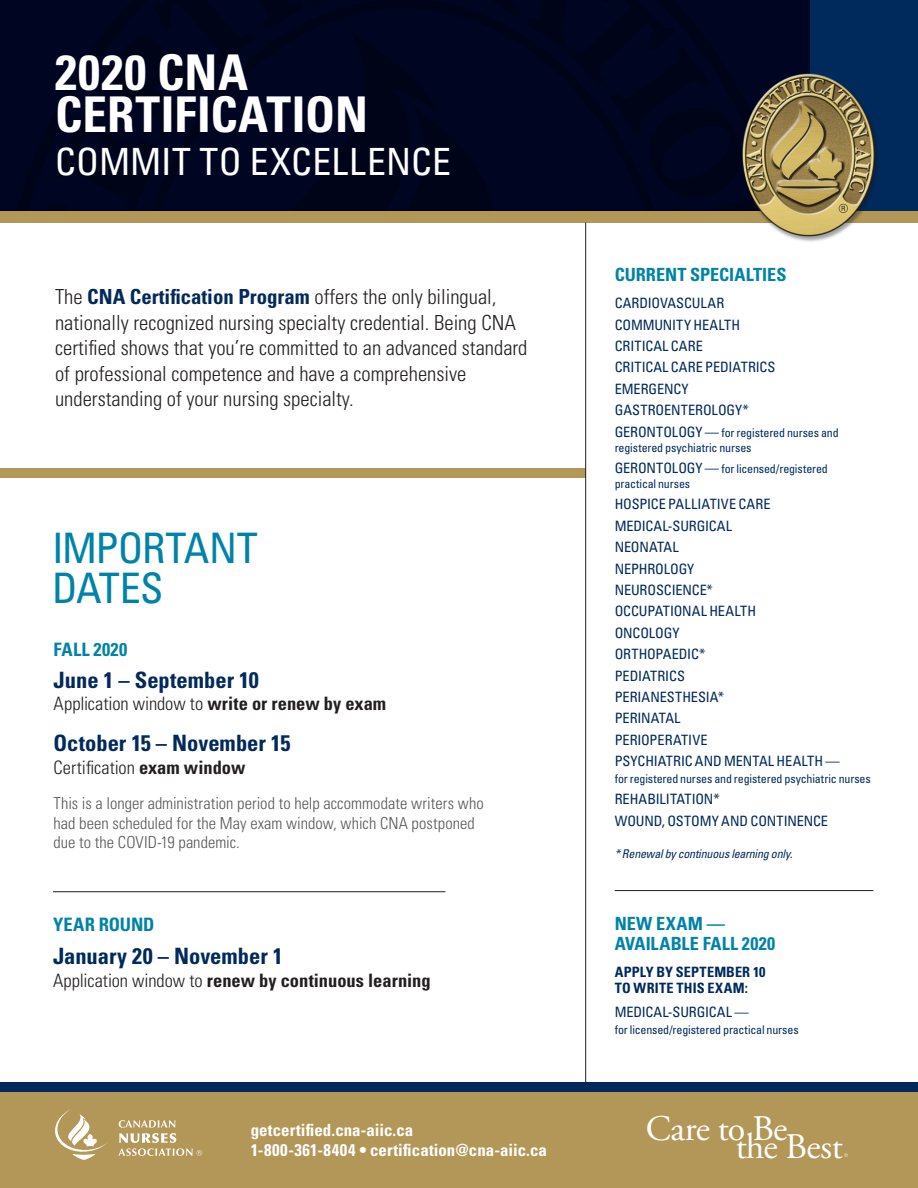
<style>
.page{position:relative;width:918px;height:1188px;background:#fff}
.page>*{position:absolute;margin:0;border:0;box-sizing:border-box;transform-origin:0 0}
.t1{font:700 condensed 49.2px/42.8px "Univers LT Std";letter-spacing:.01em;color:#fff}
.t2{font:condensed 42px/40.5px "Univers LT Std";letter-spacing:-.025em;color:#0083a9}
.t3{font:condensed 37.5px "Univers LT Std";letter-spacing:.01em;color:#fff}
.t4{font:36px "Adobe Garamond Pro";letter-spacing:-.02em;color:#fff}
.t5{font:700 condensed 22.5px "Univers LT Std";color:#00295c}
.t6{font:300 condensed 20.7px/25.7px "Univers LT Std";color:#231f20}
.t7{font:300 condensed 18.45px "Univers LT Std";color:#231f20}
.t8{font:700 condensed 18.45px "Univers LT Std";color:#231f20}
.t9{font:700 condensed 18.45px "Univers LT Std";letter-spacing:.01em;color:#0083a9}
.t10{font:700 condensed 18.15px/20.2px "Univers LT Std";letter-spacing:.005em;color:#0083a9}
.t11{font:700 condensed 16.8px "Univers LT Std";letter-spacing:.005em;color:#fff}
.t12{font:300 condensed 16.5px/19.5px "Univers LT Std";color:#57585a}
.t13{font:condensed 14.25px "Univers LT Std";letter-spacing:-.005em;color:#00295c}
.t14{font:700 condensed 14.25px/16.2px "Univers LT Std";letter-spacing:.01em;color:#00295c}
.t15{font:condensed 12px/15px "Univers LT Std";letter-spacing:-.01em;color:#00295c}
.t16{font:italic condensed 12px "Univers LT Std";letter-spacing:-.015em;color:#00295c}
.s1{font-weight:700;color:#00295c}
.s2{font-weight:700}
.s3{font-size:14.25px}
.s4{font-weight:300}
</style>
<div class="page">
<div style="left:0;top:0;width:918px;height:211px;background:#00295c"></div>
<div style="left:0;top:0;width:809px;height:211px;background:#000621"></div>
<svg style="left:361px;top:0;width:128px;height:106px;fill:#000621"></svg>
<svg style="left:475px;top:106px;width:14px;height:105px"></svg>
<svg style="left:361px;top:31px;width:114px;height:180px;fill:#000418"></svg>
<svg style="left:37px;top:0;width:324px;height:211px"></svg>
<svg style="left:489px;top:0;width:290px;height:211px"></svg>
<div style="left:0;top:468px;width:585px;height:9px;background:#b39758"></div>
<div style="left:0;top:1083px;width:918px;height:105px;background:#b39758"></div>
<div style="left:0;top:211px;width:918px;height:11px;background:#b39758"></div>
<hr style="left:615px;top:890px;width:258px;height:1px;background:#231f20">
<div style="left:0;top:1083px;width:918px;height:9px;background:#00295c"></div>
<svg style="left:55px;top:1110px;width:52px;height:50px"></svg>
<svg style="left:118px;top:1120px;width:84px;height:36px"></svg>
<svg style="left:844px;top:1153px;width:4px;height:4px"></svg>
<hr style="left:53px;top:891px;width:392px;height:1px;background:#231f20">
<img style="left:735px;top:59px;width:148px;height:183px">
<svg style="left:839px;top:204px;width:9px;height:9px"></svg>
<hr style="left:585px;top:222px;width:1px;height:861px;background:#231f20">
<p class="t1" style="left:55px;top:51px;width:314px">2020 CNA<br>CERTIFICATION</p>
<p class="t3" style="left:55px;top:138px;width:397px">COMMIT TO EXCELLENCE</p>
<p class="t6" style="left:55px;top:284px;width:474px">The <span class="s1">CNA Certification Program</span> offers the only bilingual, nationally recognized nursing specialty credential. Being CNA certified shows that you’re committed to an advanced standard of professional competence and have a comprehensive understanding of your nursing specialty.</p>
<p class="t2" style="left:52px;top:527px;width:207px">IMPORTANT<br>DATES</p>
<p class="t9" style="left:54px;top:638px;width:75px">FALL 2020</p>
<p class="t5" style="left:54px;top:666px;width:207px">June 1 – September 10</p>
<p class="t7" style="left:54px;top:692px;width:334px">Application window to <span class="s2">write or renew by exam</span></p>
<p class="t5" style="left:54px;top:730px;width:238px">October 15 – November 15</p>
<p class="t7" style="left:54px;top:756px;width:193px">Certification <span class="s2">exam window</span></p>
<p class="t12" style="left:54px;top:793px;width:432px">This is a longer administration period to help accommodate writers who had been scheduled for the May exam window, which CNA postponed due to the COVID-19 pandemic.</p>
<p class="t10" style="left:615px;top:264px;width:173px">CURRENT SPECIALTIES</p>
<p class="t13" style="left:615px;top:294px;width:111px">CARDIOVASCULAR</p>
<p class="t13" style="left:615px;top:316px;width:127px">COMMUNITY HEALTH</p>
<p class="t13" style="left:615px;top:337px;width:90px">CRITICAL CARE</p>
<p class="t13" style="left:615px;top:358px;width:162px">CRITICAL CARE PEDIATRICS</p>
<p class="t13" style="left:615px;top:380px;width:75px">EMERGENCY</p>
<p class="t13" style="left:615px;top:401px;width:136px">GASTROENTEROLOGY*</p>
<p class="t15" style="left:615px;top:425px;width:226px"><span class="s3">GERONTOLOGY —</span> for registered nurses and registered psychiatric nurses</p>
<p class="t15" style="left:615px;top:461px;width:215px"><span class="s3">GERONTOLOGY —</span> for licensed/registered practical nurses</p>
<p class="t13" style="left:615px;top:495px;width:157px">HOSPICE PALLIATIVE CARE</p>
<p class="t13" style="left:615px;top:517px;width:119px">MEDICAL-SURGICAL</p>
<p class="t13" style="left:615px;top:538px;width:66px">NEONATAL</p>
<p class="t13" style="left:615px;top:560px;width:81px">NEPHROLOGY</p>
<p class="t13" style="left:615px;top:581px;width:100px">NEUROSCIENCE*</p>
<p class="t13" style="left:615px;top:602px;width:143px">OCCUPATIONAL HEALTH</p>
<p class="t13" style="left:615px;top:624px;width:66px">ONCOLOGY</p>
<p class="t13" style="left:615px;top:645px;width:92px">ORTHOPAEDIC*</p>
<p class="t13" style="left:615px;top:666px;width:72px">PEDIATRICS</p>
<p class="t13" style="left:615px;top:688px;width:111px">PERIANESTHESIA*</p>
<p class="t13" style="left:615px;top:709px;width:67px">PERINATAL</p>
<p class="t13" style="left:615px;top:731px;width:94px">PERIOPERATIVE</p>
<p class="t13" style="left:615px;top:752px;width:227px">PSYCHIATRIC AND MENTAL HEALTH —</p>
<p class="t15" style="left:615px;top:771px;width:258px">for registered nurses and registered psychiatric nurses</p>
<p class="t13" style="left:615px;top:790px;width:107px">REHABILITATION*</p>
<p class="t13" style="left:615px;top:812px;width:215px">WOUND, OSTOMY AND CONTINENCE</p>
<p class="t16" style="left:615px;top:846px;width:179px">* Renewal by continuous learning only.</p>
<p class="t9" style="left:53px;top:913px;width:103px">YEAR ROUND</p>
<p class="t10" style="left:615px;top:913px;width:162px">NEW EXAM —<br>AVAILABLE FALL 2020</p>
<p class="t14" style="left:615px;top:964px;width:152px">APPLY BY SEPTEMBER 10<br>TO WRITE THIS EXAM:</p>
<p class="t13" style="left:615px;top:1003px;width:135px">MEDICAL-SURGICAL —</p>
<p class="t15" style="left:615px;top:1022px;width:186px">for licensed/registered practical nurses</p>
<p class="t5" style="left:53px;top:942px;width:231px">January 20 – November 1</p>
<p class="t8" style="left:53px;top:969px;width:379px"><span class="s4">Application window to</span> renew by continuous learning</p>
<p class="t11" style="left:251px;top:1120px;width:164px">getcertified.cna-aiic.ca</p>
<p class="t11" style="left:251px;top:1140px;width:298px">1-800-361-8404 • certification@cna-aiic.ca</p>
<p class="t4" style="left:646px;top:1107px;width:143px">Care to Be</p>
<p class="t4" style="left:736px;top:1125px;width:109px">the Best</p>
</div>
